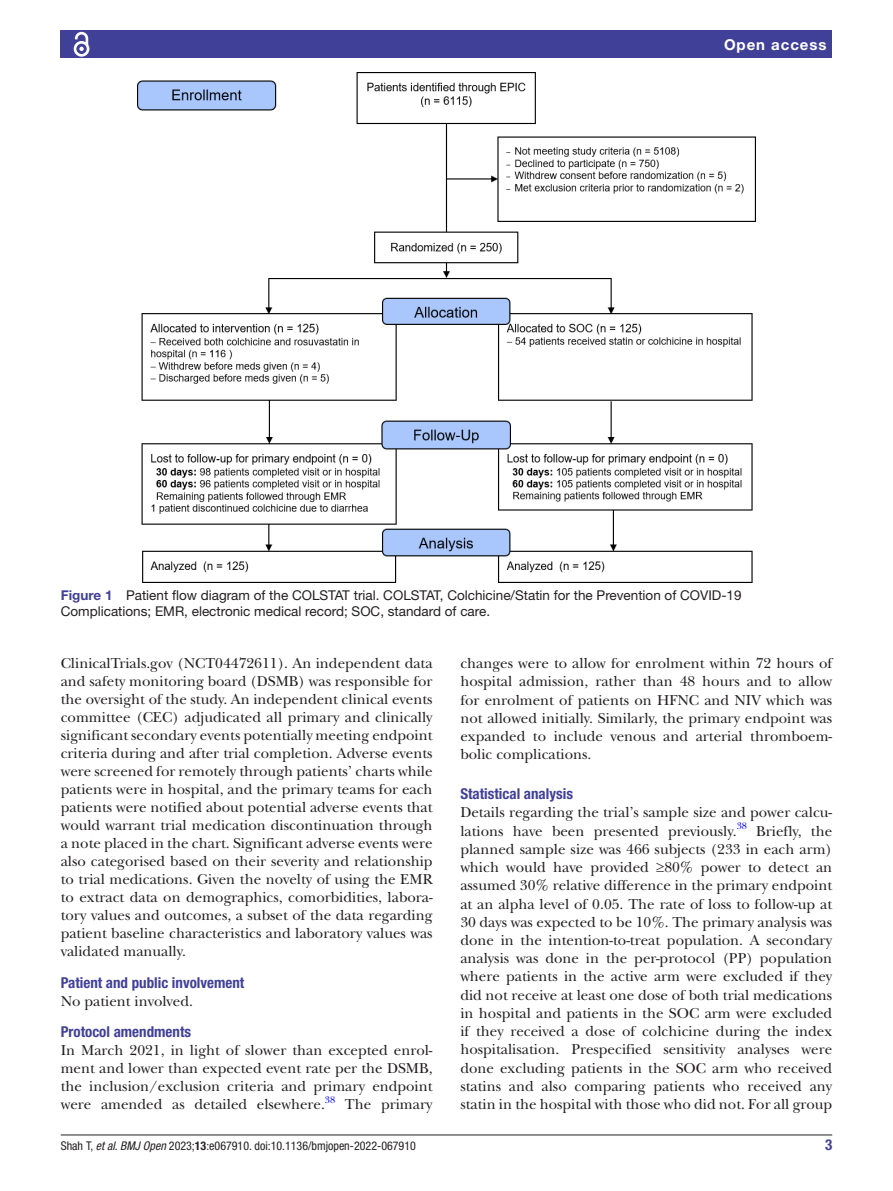
<style>
.page{position:relative;width:893px;height:1191px;background:#fff}
.page>*{position:absolute;margin:0;border:0;box-sizing:border-box;transform-origin:0 0}
.t1{font:15px/18.3px "New Baskerville";color:#231f20;text-align:justify}
.t2{font:700 condensed 15px "Helvetica Neue LT Std";color:#414099}
.t3{font:700 15px "Helvetica Neue LT Std";letter-spacing:.065em;color:#fff}
.t4{font:13.5px/16.2px "Helvetica Neue LT Std";color:#231f20}
.t5{font:condensed 12px "Helvetica Neue LT Std";color:#231f20}
.t6{font:9.9px "New Baskerville";color:#00f}
.s1{font-weight:700;color:#414099}
.s2{font-style:italic}
.s3{font-weight:700}
</style>
<div class="page">
<hr style="left:61px;top:1134px;width:771px;height:1px;background:#231f20">
<div style="left:61px;top:31px;width:771px;height:27px;background:#414099"></div>
<svg style="left:73px;top:31px;width:17px;height:26px"></svg>
<img style="left:138px;top:73px;width:617px;height:509px">
<p class="t3" style="left:724px;top:35px;width:104px">Open access</p>
<p class="t4" style="left:61px;top:587px;width:682px"><span class="s1">Figure 1</span> Patient flow diagram of the COLSTAT trial. COLSTAT, Colchicine/Statin for the Prevention of COVID-19<br>Complications; EMR, electronic medical record; SOC, standard of care.</p>
<p class="t1" style="left:61px;top:654px;width:373px">ClinicalTrials.gov (NCT04472611). An independent data and safety monitoring board (DSMB) was responsible for the oversight of the study. An independent clinical events committee (CEC) adjudicated all primary and clinically significant secondary events potentially meeting endpoint criteria during and after trial completion. Adverse events were screened for remotely through patients’ charts while patients were in hospital, and the primary teams for each patients were notified about potential adverse events that would warrant trial medication discontinuation through a note placed in the chart. Significant adverse events were also categorised based on their severity and relationship to trial medications. Given the novelty of using the EMR to extract data on demographics, comorbidities, labora&shy;tory values and outcomes, a subset of the data regarding patient baseline characteristics and laboratory values was validated manually.</p>
<p class="t2" style="left:61px;top:973px;width:185px">Patient and public involvement</p>
<p class="t1" style="left:61px;top:992px;width:134px">No patient involved.</p>
<p class="t2" style="left:61px;top:1023px;width:132px">Protocol amendments</p>
<p class="t1" style="left:61px;top:1041px;width:373px">In March 2021, in light of slower than excepted enrol&shy;ment and lower than expected event rate per the DSMB, the inclusion/exclusion criteria and primary endpoint were amended as detailed elsewhere.</p>
<p class="t6" style="left:325px;top:1093px;width:12px">38</p>
<p class="t1" style="left:345px;top:1095px;width:89px">The primary</p>
<p class="t1" style="left:460px;top:654px;width:373px">changes were to allow for enrolment within 72 hours of hospital admission, rather than 48 hours and to allow for enrolment of patients on HFNC and NIV which was not allowed initially. Similarly, the primary endpoint was expanded to include venous and arterial thromboem&shy;bolic complications.</p>
<p class="t2" style="left:460px;top:784px;width:114px">Statistical analysis</p>
<p class="t1" style="left:460px;top:803px;width:373px">Details regarding the trial’s sample size and power calcu&shy;lations have been presented previously.<sup>38</sup></p>
<p class="t1" style="left:460px;top:821px;width:373px;text-indent:296px">Briefly, the planned sample size was 466 subjects (233 in each arm) which would have provided ≥80% power to detect an assumed 30% relative difference in the primary endpoint at an alpha level of 0.05. The rate of loss to follow-up at 30 days was expected to be 10%. The primary analysis was done in the intention-to-treat population. A secondary analysis was done in the per-protocol (PP) population where patients in the active arm were excluded if they did not receive at least one dose of both trial medications in hospital and patients in the SOC arm were excluded if they received a dose of colchicine during the index hospitalisation. Prespecified sensitivity analyses were done excluding patients in the SOC arm who received statins and also comparing patients who received any statin in the hospital with those who did not. For all group</p>
<p class="t5" style="left:61px;top:1138px;width:357px">Shah T, <span class="s2">et al</span>. <span class="s2">BMJ Open</span> 2023;<span class="s3">13</span>:e067910. doi:10.1136/bmjopen-2022-067910</p>
<p class="t2" style="left:825px;top:1135px;width:9px">3</p>
</div>
